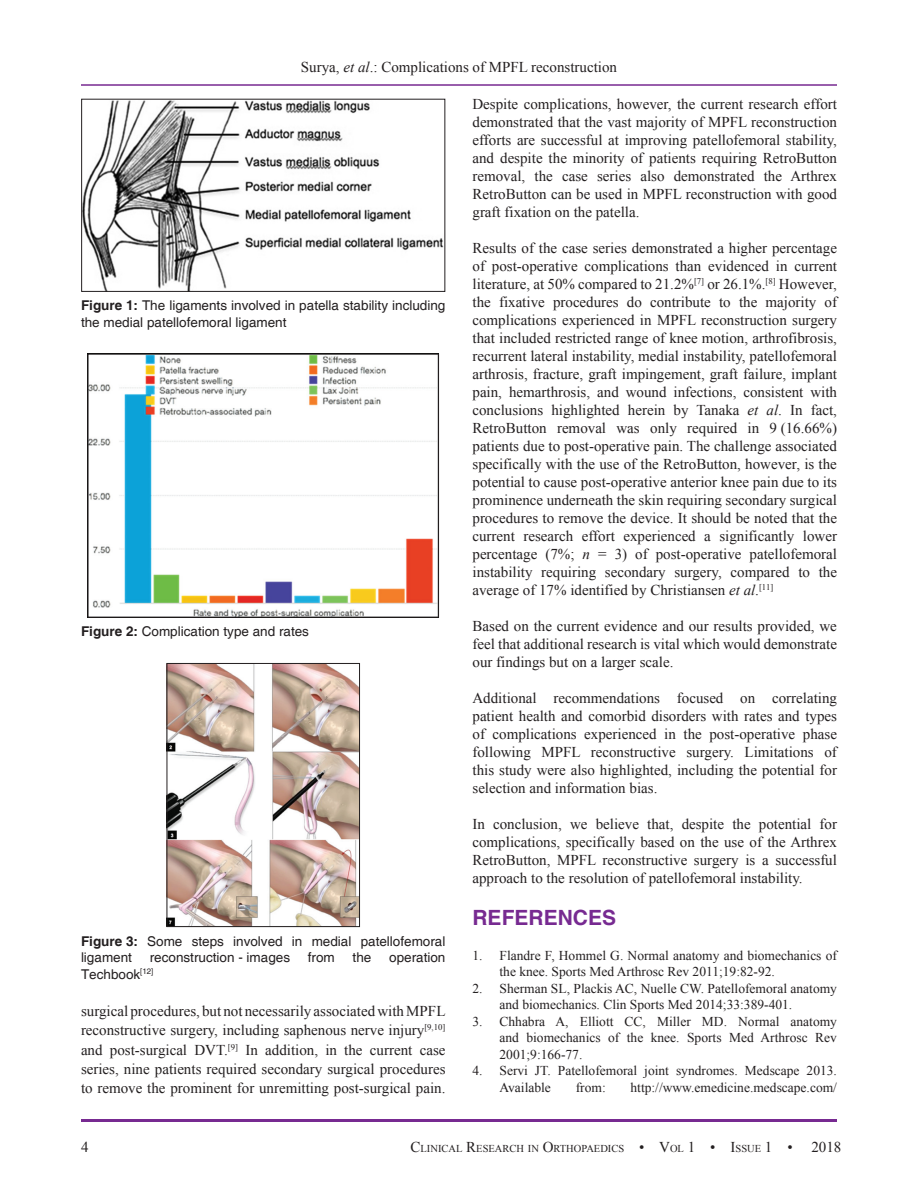
<style>
.page{position:relative;width:918px;height:1188px;background:#fff}
.page>*{position:absolute;margin:0;border:0;box-sizing:border-box;transform-origin:0 0}
.t1{font:700 21px "Helvetica";color:#772a91}
.TX{font:15px/18px "Times New Roman";color:#231f20;text-align:justify}
.t2{font:15px "Times New Roman";color:#231f20}
.REF{font:13.5px/16.5px "Times New Roman";color:#231f20}
.FGC{font:13.5px/16.5px "Helvetica";color:#231f20}
.t3{font:10.5px "Times New Roman";color:#231f20}
.s1{font-style:italic}
.s2{font-weight:700}
.s3{font-size:15px}
</style>
<div class="page">
<hr style="left:81px;top:84px;width:756px;height:2px;background:#772a91">
<hr style="left:81px;top:1119px;width:756px;height:3px;background:#772a91">
<img style="left:83px;top:101px;width:360px;height:189px">
<div style="left:81px;top:99px;width:364px;height:193px;border:1px solid #231f20"></div>
<img style="left:90px;top:356px;width:347px;height:259px">
<img style="left:169px;top:665px;width:189px;height:260px">
<div style="left:167px;top:663px;width:193px;height:264px;border:1px solid #231f20"></div>
<p class="TX" style="left:301px;top:57px;width:318px">Surya, <span class="s1">et al</span>.: Complications of MPFL reconstruction</p>
<p class="FGC" style="left:81px;top:298px;width:366px"><span class="s2">Figure 1:</span> The ligaments involved in patella stability including the medial patellofemoral ligament</p>
<p class="FGC" style="left:81px;top:624px;width:230px"><span class="s2">Figure 2:</span> Complication type and rates</p>
<p class="FGC" style="left:81px;top:933px;width:366px"><span class="s2">Figure 3:</span> Some steps involved in medial patellofemoral ligament</p>
<p class="FGC" style="left:150px;top:950px;width:142px">reconstruction - images</p>
<p class="FGC" style="left:308px;top:950px;width:28px">from</p>
<p class="FGC" style="left:353px;top:950px;width:20px">the</p>
<p class="FGC" style="left:389px;top:950px;width:58px">operation</p>
<p class="FGC" style="left:81px;top:966px;width:74px">Techbook<sup>[12]</sup></p>
<p class="TX" style="left:81px;top:1001px;width:366px;line-height:19.4px">surgical procedures, but not necessarily associated with MPFL reconstructive surgery, including saphenous nerve injury<sup>[9,10] </sup>and post-surgical DVT.<sup>[9]</sup> In addition, in the current case series, nine patients required secondary surgical procedures to remove the prominent for unremitting post-surgical pain.</p>
<p class="TX" style="left:472px;top:95px;width:366px">Despite complications, however, the current research effort demonstrated that the vast majority of MPFL reconstruction efforts are successful at improving patellofemoral stability, and despite the minority of patients requiring RetroButton removal, the case series also demonstrated the Arthrex RetroButton can be used in MPFL reconstruction with good graft fixation on the patella.</p>
<p class="TX" style="left:472px;top:239px;width:366px">Results of the case series demonstrated a higher percentage of post-operative complications than evidenced in current literature, at 50% compared to 21.2%<sup>[7]</sup> or 26.1%.<sup>[8]</sup> However, the fixative procedures do contribute to the majority of complications experienced in MPFL reconstruction surgery that included restricted range of knee motion, arthrofibrosis, recurrent lateral instability, medial instability, patellofemoral arthrosis, fracture, graft impingement, graft failure, implant pain, hemarthrosis, and wound infections, consistent with conclusions highlighted herein by Tanaka <span class="s1">et al</span>. In fact, RetroButton removal was only required in 9 (16.66%) patients due to post-operative pain. The challenge associated specifically with the use of the RetroButton, however, is the potential to cause post-operative anterior knee pain due to its prominence underneath the skin requiring secondary surgical procedures to remove the device. It should be noted that the current research effort experienced a significantly lower percentage (7%; <span class="s1">n</span> = 3) of post-operative patellofemoral instability requiring secondary surgery, compared to the average of 17% identified by Christiansen <span class="s1">et al</span>.<sup>[11]</sup></p>
<p class="TX" style="left:472px;top:617px;width:366px">Based on the current evidence and our results provided, we feel that additional research is vital which would demonstrate our findings but on a larger scale.</p>
<p class="TX" style="left:472px;top:689px;width:366px">Additional recommendations focused on correlating patient health and comorbid disorders with rates and types of complications experienced in the post-operative phase following MPFL reconstructive surgery. Limitations of this study were also highlighted, including the potential for selection and information bias.</p>
<p class="TX" style="left:472px;top:815px;width:366px">In conclusion, we believe that, despite the potential for complications, specifically based on the use of the Arthrex RetroButton, MPFL reconstructive surgery is a successful approach to the resolution of patellofemoral instability.</p>
<h1 class="t1" style="left:472px;top:905px;width:145px">REFERENCES</h1>
<p class="REF" style="left:500px;top:947px;width:339px;text-indent:-27px">1. Flandre F, Hommel G. Normal anatomy and biomechanics of the knee. Sports Med Arthrosc Rev 2011;19:82-92.</p>
<p class="REF" style="left:500px;top:980px;width:339px;text-indent:-27px">2. Sherman SL, Plackis AC, Nuelle CW. Patellofemoral anatomy and biomechanics. Clin Sports Med 2014;33:389-401.</p>
<p class="REF" style="left:500px;top:1013px;width:339px;text-align:justify;text-indent:-27px">3. Chhabra A, Elliott CC, Miller MD. Normal anatomy and biomechanics of the knee. Sports Med Arthrosc Rev 2001;9:166-77.</p>
<p class="REF" style="left:500px;top:1062px;width:339px;text-indent:-27px">4. Servi JT. Patellofemoral joint syndromes. Medscape 2013.<br>Available</p>
<p class="REF" style="left:576px;top:1079px;width:31px">from:</p>
<p class="REF" style="left:631px;top:1079px;width:208px">http://www.emedicine.medscape.com/</p>
<p class="TX" style="left:81px;top:1137px;width:9px">4</p>
<p class="t3" style="left:411px;top:1141px;width:384px"><span class="s3">C</span>LINICAL <span class="s3">R</span>ESEARCH IN <span class="s3">O</span>RTHOPAEDICS <span class="s3">• V</span>OL <span class="s3">1 • I</span> SSUE <span class="s3">1 •</span></p>
<p class="t2" style="left:811px;top:1136px;width:31px">2018</p>
</div>
